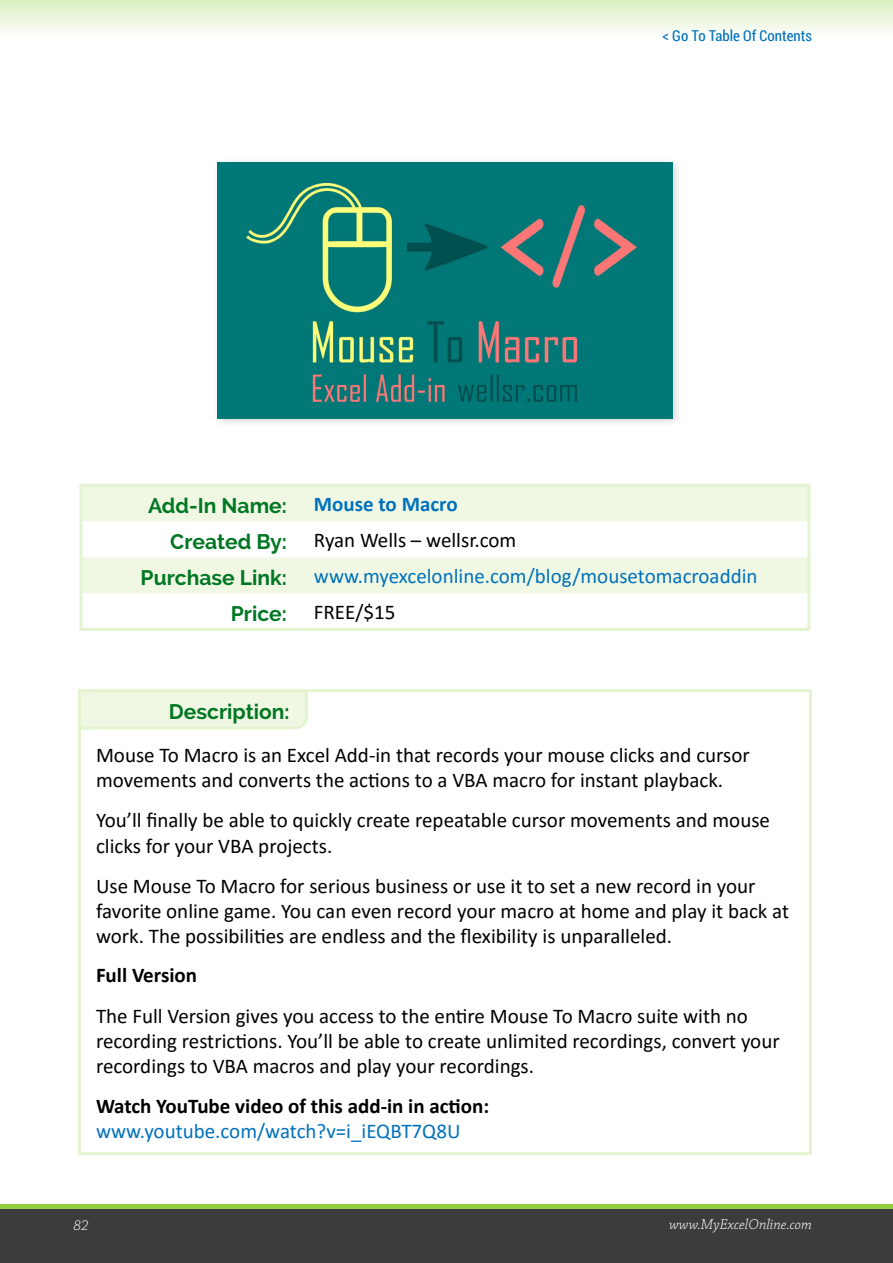
<style>
.page{position:relative;width:893px;height:1263px;background:#fff}
.page>*{position:absolute;margin:0;border:0;box-sizing:border-box;transform-origin:0 0}
.t1{font:21px/25.2px "Calibri";color:#000}
.t2{font:21px "Calibri";color:#0071bc}
.t3{font:700 21px "Raleway";color:#007723}
.t4{font:700 21px "Calibri";color:#000}
.t5{font:700 21px "Calibri";color:#0071bc}
.t6{font:italic 300 15px "Chaparral Pro";color:#fff}
.t7{font:15px "Roboto Condensed";color:#0071bc}
</style>
<div class="page">
<div style="left:0;top:1204px;width:893px;height:59px;background:#91cf3e"></div>
<div style="left:0;top:0;width:893px;height:38px;background:linear-gradient(to bottom,#dbefc1,#fdfefc)"></div>
<div style="left:0;top:1209px;width:893px;height:54px;background:#3c3c3c"></div>
<svg style="left:82px;top:487px;width:725px;height:106px;fill:#f0f8e4"></svg>
<hr style="left:80px;top:487px;width:2px;height:34px;background:#e4f4d1">
<hr style="left:807px;top:487px;width:3px;height:34px;background:#e4f4d1">
<hr style="left:80px;top:521px;width:2px;height:36px;background:#e4f4d1">
<hr style="left:807px;top:521px;width:3px;height:36px;background:#e4f4d1">
<hr style="left:80px;top:557px;width:2px;height:36px;background:#e4f4d1">
<hr style="left:807px;top:557px;width:3px;height:36px;background:#e4f4d1">
<hr style="left:80px;top:593px;width:2px;height:35px;background:#e4f4d1">
<hr style="left:807px;top:593px;width:3px;height:35px;background:#e4f4d1">
<hr style="left:80px;top:484px;width:213px;height:3px;background:#e4f4d1">
<hr style="left:293px;top:484px;width:517px;height:3px;background:#e4f4d1">
<hr style="left:80px;top:628px;width:213px;height:3px;background:#e4f4d1">
<hr style="left:293px;top:628px;width:517px;height:3px;background:#e4f4d1">
<div style="left:212px;top:156px;width:470px;height:272px;background:#000;opacity:.19"></div>
<img style="left:218px;top:163px;width:454px;height:255px">
<div style="left:78px;top:689px;width:734px;height:466px;border:3px solid #e4f4d1"></div>
<svg style="left:78px;top:689px;width:231px;height:42px;background:#eef7e1"></svg>
<p class="t7" style="left:662px;top:25px;width:151px">&lt; Go To Table Of Contents</p>
<p class="t3" style="left:148px;top:494px;width:140px">Add-In Name:</p>
<p class="t5" style="left:314px;top:489px;width:145px">Mouse to Macro</p>
<p class="t3" style="left:170px;top:530px;width:118px">Created By:</p>
<p class="t1" style="left:314px;top:527px;width:204px">Ryan Wells – wellsr.com</p>
<p class="t3" style="left:141px;top:566px;width:148px">Purchase Link:</p>
<p class="t2" style="left:314px;top:562px;width:445px">www.myexcelonline.com/blog/mousetomacroaddin</p>
<p class="t3" style="left:231px;top:602px;width:58px">Price:</p>
<p class="t1" style="left:314px;top:599px;width:83px">FREE/$15</p>
<p class="t3" style="left:169px;top:700px;width:122px">Description:</p>
<p class="t1" style="left:96px;top:742px;width:655px">Mouse To Macro is an Excel Add-in that records your mouse clicks and cursor movements and converts the actions to a VBA macro for instant playback.</p>
<p class="t1" style="left:96px;top:807px;width:676px">You’ll finally be able to quickly create repeatable cursor movements and mouse clicks for your VBA projects.</p>
<p class="t1" style="left:96px;top:873px;width:695px">Use Mouse To Macro for serious business or use it to set a new record in your favorite online game. You can even record your macro at home and play it back at work. The possibilities are endless and the flexibility is unparalleled.</p>
<p class="t4" style="left:96px;top:960px;width:103px">Full Version</p>
<p class="t1" style="left:96px;top:1002px;width:685px">The Full Version gives you access to the entire Mouse To Macro suite with no recording restrictions. You’ll be able to create unlimited recordings, convert your recordings to VBA macros and play your recordings.</p>
<p class="t4" style="left:96px;top:1091px;width:395px">Watch YouTube video of this add-in in action:</p>
<p class="t2" style="left:96px;top:1117px;width:366px">www.youtube.com/watch?v=i_iEQBT7Q8U</p>
<p class="t6" style="left:73px;top:1217px;width:17px">82</p>
<p class="t6" style="left:669px;top:1216px;width:144px">www.MyExcelOnline.com</p>
</div>
